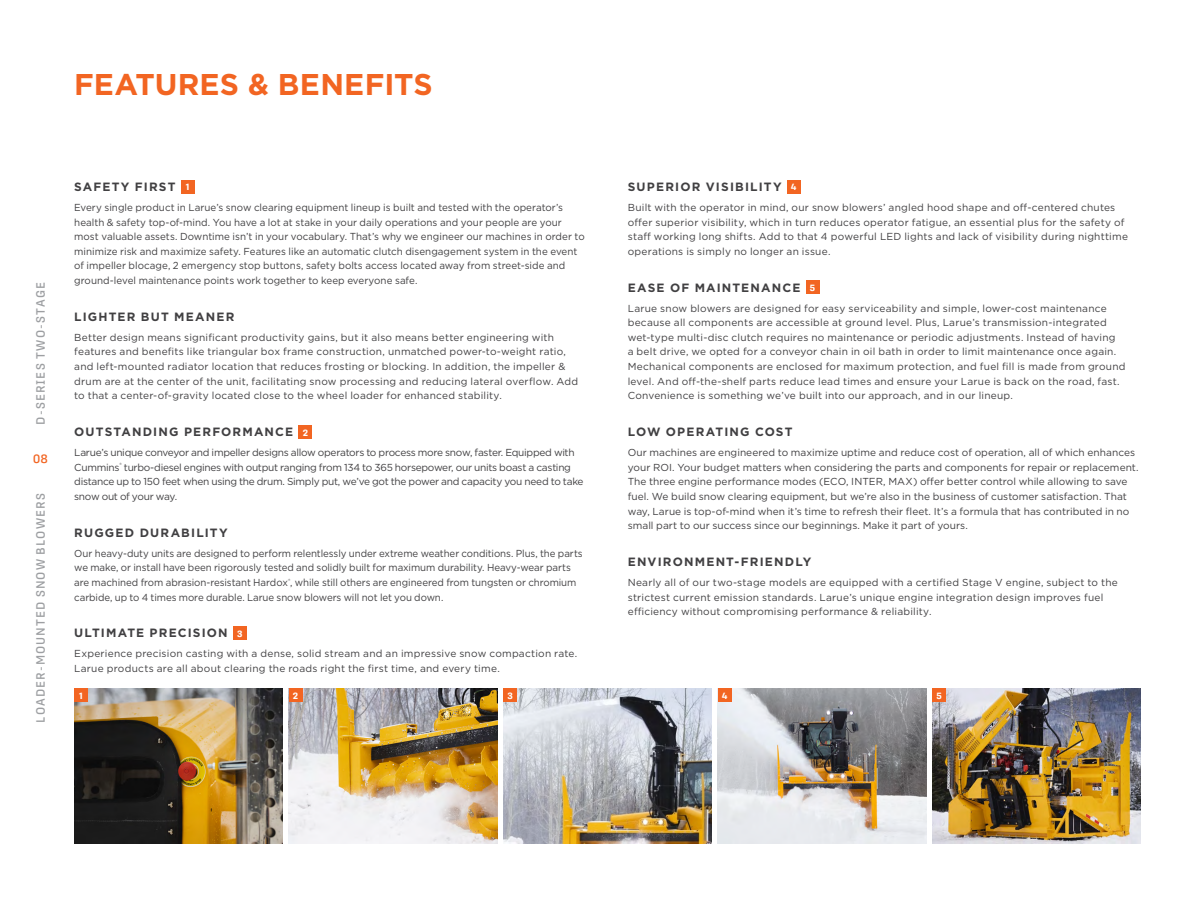
<style>
.page{position:relative;width:1188px;height:918px;background:#fff}
.page>*{position:absolute;margin:0;border:0;box-sizing:border-box;transform-origin:0 0}
.t1{font:700 30px "Gotham";letter-spacing:.005em;color:#f26522}
.t2{font:700 12px "Gotham";letter-spacing:.095em;color:#414042}
.t3{font:500 12px "Protipo";letter-spacing:.095em;color:#9d9fa2}
.t4{font:500 12px "Protipo";color:#f26522}
.t5{font:10.2px/14.5px "Gotham";letter-spacing:.005em;color:#414042}
.t6{font:10.2px/14.5px "Gotham";letter-spacing:.005em;color:#414042;scale:.96 1}
.t7{font:10.2px/14.5px "Gotham";letter-spacing:-.03em;color:#414042}
.t8{font:700 9px "Protipo";color:#fff}
.s1{font-family:"Protipo";font-size:9px;color:#fff}
</style>
<div class="page">
<img style="left:74px;top:688px;width:209px;height:156px">
<img style="left:289px;top:688px;width:208px;height:156px">
<img style="left:718px;top:688px;width:208px;height:156px">
<img style="left:503px;top:688px;width:209px;height:156px">
<img style="left:932px;top:688px;width:209px;height:156px">
<div style="left:181px;top:180px;width:13px;height:14px;background:#f26522"></div>
<div style="left:299px;top:425px;width:13px;height:14px;background:#f26522"></div>
<div style="left:233px;top:626px;width:14px;height:14px;background:#f26522"></div>
<div style="left:787px;top:180px;width:14px;height:14px;background:#f26522"></div>
<div style="left:806px;top:281px;width:13px;height:13px;background:#f26522"></div>
<div style="left:74px;top:688px;width:14px;height:14px;background:#f26522"></div>
<div style="left:289px;top:688px;width:13px;height:14px;background:#f26522"></div>
<div style="left:503px;top:688px;width:14px;height:14px;background:#f26522"></div>
<div style="left:718px;top:688px;width:13px;height:14px;background:#f26522"></div>
<div style="left:932px;top:688px;width:14px;height:14px;background:#f26522"></div>
<h1 class="t1" style="left:74px;top:65px;width:360px">FEATURES &amp; BENEFITS</h1>
<p class="t3" style="left:34px;top:425px;width:144px;rotate:-90deg">D-SERIES TWO-STAGE</p>
<p class="t4" style="left:33px;top:452px;width:17px">08</p>
<p class="t3" style="left:34px;top:723px;width:231px;rotate:-90deg">LOADER-MOUNTED SNOW BLOWERS</p>
<p class="t2" style="left:74px;top:179px;width:117px">SAFETY FIRST <span class="s1">1</span></p>
<p class="t5" style="left:74px;top:200px;width:512px">Every single product in Larue’s snow clearing equipment lineup is built and tested with the operator’s health &amp; safety top-of-mind. You have a lot at stake in your daily operations and your people are your most valuable assets. Downtime isn’t in your vocabulary. That’s why we engineer our machines in order to minimize risk and maximize safety. Features like an automatic clutch disengagement system in the event of impeller blocage, 2 emergency stop buttons, safety bolts access located away from street-side and ground-level maintenance points work together to keep everyone safe.</p>
<p class="t2" style="left:74px;top:309px;width:162px">LIGHTER BUT MEANER</p>
<p class="t5" style="left:74px;top:330px;width:506px">Better design means significant productivity gains, but it also means better engineering with features and benefits like triangular box frame construction, unmatched power-to-weight ratio, and left-mounted radiator location that reduces frosting or blocking. In addition, the impeller &amp; drum are at the center of the unit, facilitating snow processing and reducing lateral overflow. Add to that a center-of-gravity located close to the wheel loader for enhanced stability.</p>
<p class="t2" style="left:74px;top:424px;width:235px">OUTSTANDING PERFORMANCE <span class="s1">2</span></p>
<p class="t7" style="left:74px;top:445px;width:511px">Larue’s unique conveyor and impeller designs allow operators to process more snow, faster. Equipped with Cummins<sup>®</sup> turbo-diesel engines with output ranging from 134 to 365 horsepower, our units boast a casting distance up to 150 feet when using the drum. Simply put, we’ve got the power and capacity you need to take snow out of your way.</p>
<p class="t2" style="left:74px;top:525px;width:155px">RUGGED DURABILITY</p>
<p class="t6" style="left:74px;top:546px;width:531px">Our heavy-duty units are designed to perform relentlessly under extreme weather conditions. Plus, the parts we make, or install have been rigorously tested and solidly built for maximum durability. Heavy-wear parts are machined from abrasion-resistant Hardox<sup>®</sup>, while still others are engineered from tungsten or chromium carbide, up to 4 times more durable. Larue snow blowers will not let you down.</p>
<p class="t2" style="left:74px;top:625px;width:170px">ULTIMATE PRECISION <span class="s1">3</span></p>
<p class="t5" style="left:74px;top:646px;width:505px">Experience precision casting with a dense, solid stream and an impressive snow compaction rate.<br>Larue products are all about clearing the roads right the first time, and every time.</p>
<p class="t2" style="left:628px;top:179px;width:170px">SUPERIOR VISIBILITY <span class="s1">4</span></p>
<p class="t5" style="left:628px;top:200px;width:502px">Built with the operator in mind, our snow blowers’ angled hood shape and off-centered chutes offer superior visibility, which in turn reduces operator fatigue, an essential plus for the safety of staff working long shifts. Add to that 4 powerful LED lights and lack of visibility during nighttime operations is simply no longer an issue.</p>
<p class="t2" style="left:628px;top:279px;width:189px">EASE OF MAINTENANCE <span class="s1">5</span></p>
<p class="t5" style="left:628px;top:301px;width:499px">Larue snow blowers are designed for easy serviceability and simple, lower-cost maintenance because all components are accessible at ground level. Plus, Larue’s transmission-integrated wet-type multi-disc clutch requires no maintenance or periodic adjustments. Instead of having<br>a belt drive, we opted for a conveyor chain in oil bath in order to limit maintenance once again.<br>Mechanical components are enclosed for maximum protection, and fuel fill is made from ground level. And off-the-shelf parts reduce lead times and ensure your Larue is back on the road, fast.<br>Convenience is something we’ve built into our approach, and in our lineup.</p>
<p class="t2" style="left:628px;top:424px;width:166px">LOW OPERATING COST</p>
<p class="t5" style="left:628px;top:445px;width:512px">Our machines are engineered to maximize uptime and reduce cost of operation, all of which enhances your ROI. Your budget matters when considering the parts and components for repair or replacement.<br>The three engine performance modes (ECO, INTER, MAX) offer better control while allowing to save fuel. We build snow clearing equipment, but we’re also in the business of customer satisfaction. That way, Larue is top-of-mind when it’s time to refresh their fleet. It’s a formula that has contributed in no small part to our success since our beginnings. Make it part of yours.</p>
<p class="t2" style="left:628px;top:554px;width:185px">ENVIRONMENT-FRIENDLY</p>
<p class="t5" style="left:628px;top:575px;width:492px">Nearly all of our two-stage models are equipped with a certified Stage V engine, subject to the strictest current emission standards. Larue’s unique engine integration design improves fuel efficiency without compromising performance &amp; reliability.</p>
<p class="t8" style="left:79px;top:690px;width:5px">1</p>
<p class="t8" style="left:293px;top:690px;width:7px">2</p>
<p class="t8" style="left:507px;top:690px;width:7px">3</p>
<p class="t8" style="left:722px;top:690px;width:7px">4</p>
<p class="t8" style="left:936px;top:690px;width:7px">5</p>
</div>
